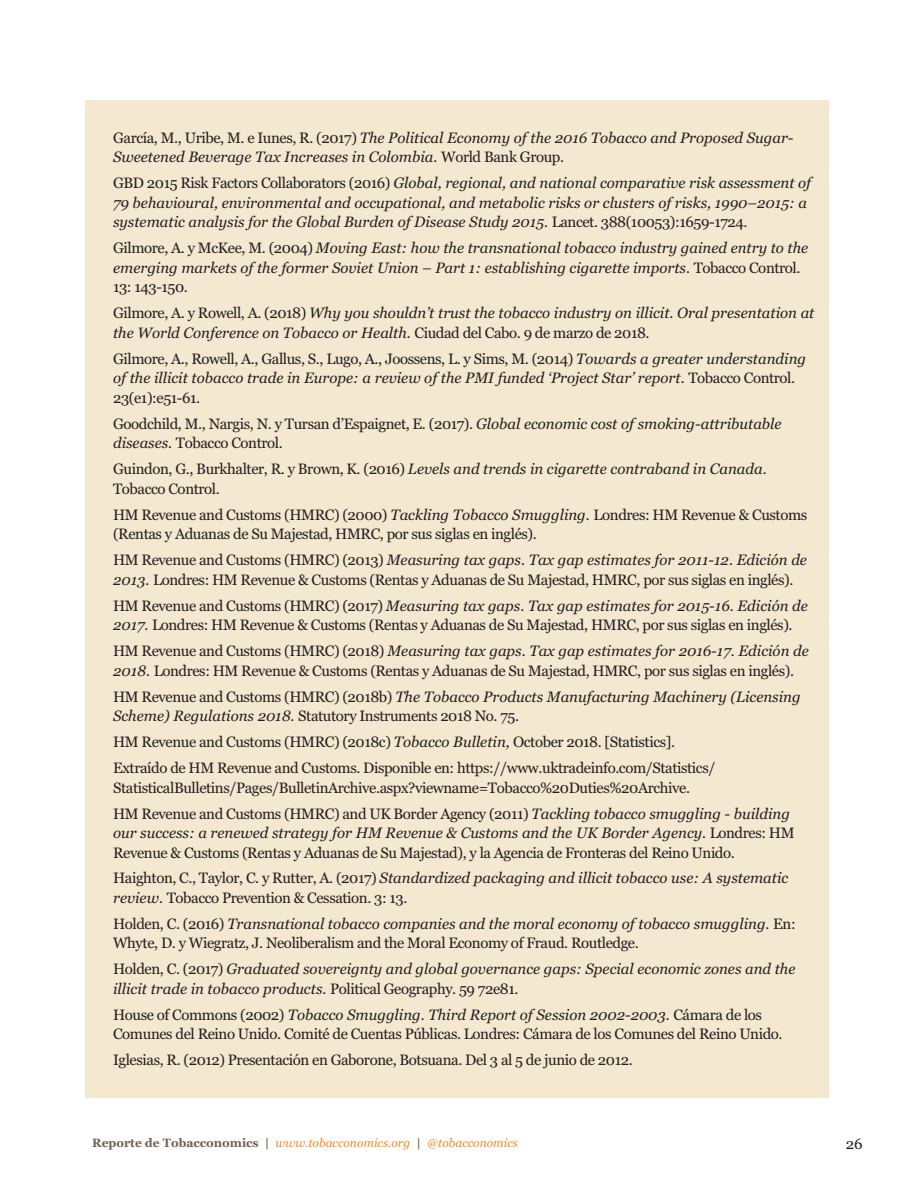
<style>
.page{position:relative;width:918px;height:1188px;background:#fff}
.page>*{position:absolute;margin:0;border:0;box-sizing:border-box;transform-origin:0 0}
.t1{font:15px/19.5px "Georgia";letter-spacing:-.025em;color:#231f20}
.t2{font:italic 15px/19.5px "Georgia";color:#231f20}
.t3{font:italic 12px "Georgia";color:#f28a20}
.s1{font-style:normal}
.s2{font-style:italic}
.s3{font-weight:700;font-style:normal;color:#716252}
</style>
<div class="page">
<div style="left:86px;top:101px;width:743px;height:997px;background:#f5e8d1"></div>
<p class="t2" style="left:113px;top:128px;width:682px"><span class="s1">García, M., Uribe, M. e Iunes, R. (2017)</span> The Political Economy of the 2016 Tobacco and Proposed Sugar-<br>Sweetened Beverage Tax Increases in Colombia. <span class="s1">World Bank Group.</span></p>
<p class="t2" style="left:113px;top:173px;width:700px"><span class="s1">GBD 2015 Risk Factors Collaborators (2016)</span> Global, regional, and national comparative risk assessment of<br>79 behavioural, environmental and occupational, and metabolic risks or clusters of risks, 1990–2015: a systematic analysis for the Global Burden of Disease Study 2015. <span class="s1">Lancet. 388(10053):1659-1724.</span></p>
<p class="t2" style="left:113px;top:238px;width:697px"><span class="s1">Gilmore, A. y McKee, M. (2004)</span> Moving East: how the transnational tobacco industry gained entry to the emerging markets of the former Soviet Union – Part 1: establishing cigarette imports. <span class="s1">Tobacco Control.<br>13: 143-150.</span></p>
<p class="t2" style="left:113px;top:303px;width:703px"><span class="s1">Gilmore, A. y Rowell, A. (2018)</span> Why you shouldn’t trust the tobacco industry on illicit. Oral presentation at the World Conference on Tobacco or Health. <span class="s1">Ciudad del Cabo. 9 de marzo de 2018.</span></p>
<p class="t2" style="left:113px;top:349px;width:695px"><span class="s1">Gilmore, A., Rowell, A., Gallus, S., Lugo, A., Joossens, L. y Sims, M. (2014)</span> Towards a greater understanding of the illicit tobacco trade in Europe: a review of the PMI funded ‘Project Star’ report. <span class="s1">Tobacco Control.<br>23(e1):e51-61.</span></p>
<p class="t1" style="left:113px;top:414px;width:670px">Goodchild, M., Nargis, N. y Tursan d’Espaignet, E. (2017). <span class="s2">Global economic cost of smoking-attributable diseases.</span> Tobacco Control.</p>
<p class="t1" style="left:113px;top:459px;width:655px">Guindon, G., Burkhalter, R. y Brown, K. (2016) <span class="s2">Levels and trends in cigarette contraband in Canada.<br></span>Tobacco Control.</p>
<p class="t1" style="left:113px;top:505px;width:696px">HM Revenue and Customs (HMRC) (2000) <span class="s2">Tackling Tobacco Smuggling.</span> Londres: HM Revenue &amp; Customs (Rentas y Aduanas de Su Majestad, HMRC, por sus siglas en inglés).</p>
<p class="t1" style="left:113px;top:550px;width:695px">HM Revenue and Customs (HMRC) (2013) <span class="s2">Measuring tax gaps. Tax gap estimates for 2011-12. Edición de<br>2013.</span> Londres: HM Revenue &amp; Customs (Rentas y Aduanas de Su Majestad, HMRC, por sus siglas en inglés).</p>
<p class="t1" style="left:113px;top:596px;width:696px">HM Revenue and Customs (HMRC) (2017) <span class="s2">Measuring tax gaps. Tax gap estimates for 2015-16. Edición de<br>2017.</span> Londres: HM Revenue &amp; Customs (Rentas y Aduanas de Su Majestad, HMRC, por sus siglas en inglés).</p>
<p class="t1" style="left:113px;top:641px;width:697px">HM Revenue and Customs (HMRC) (2018) <span class="s2">Measuring tax gaps. Tax gap estimates for 2016-17. Edición de<br>2018.</span> Londres: HM Revenue &amp; Customs (Rentas y Aduanas de Su Majestad, HMRC, por sus siglas en inglés).</p>
<p class="t2" style="left:113px;top:687px;width:689px"><span class="s1">HM Revenue and Customs (HMRC) (2018b)</span> The Tobacco Products Manufacturing Machinery (Licensing<br>Scheme) Regulations 2018. <span class="s1">Statutory Instruments 2018 No. 75.</span></p>
<p class="t1" style="left:113px;top:729px;width:604px;line-height:26px">HM Revenue and Customs (HMRC) (2018c) <span class="s2">Tobacco Bulletin,</span> October 2018. [Statistics].<br>Extraído de HM Revenue and Customs. Disponible en: https://www.uktradeinfo.com/Statistics/</p>
<p class="t1" style="left:113px;top:774px;width:678px;line-height:26px">StatisticalBulletins/Pages/BulletinArchive.aspx?viewname=Tobacco%20Duties%20Archive.<br>HM Revenue and Customs (HMRC) and UK Border Agency (2011) <span class="s2">Tackling tobacco smuggling - building</span></p>
<p class="t1" style="left:113px;top:823px;width:683px"><span class="s2">our success: a renewed strategy for HM Revenue &amp; Customs and the UK Border Agency.</span> Londres: HM<br>Revenue &amp; Customs (Rentas y Aduanas de Su Majestad), y la Agencia de Fronteras del Reino Unido.</p>
<p class="t1" style="left:113px;top:869px;width:677px">Haighton, C., Taylor, C. y Rutter, A. (2017) <span class="s2">Standardized packaging and illicit tobacco use: A systematic review.</span> Tobacco Prevention &amp; Cessation. 3: 13.</p>
<p class="t1" style="left:113px;top:914px;width:684px">Holden, C. (2016) <span class="s2">Transnational tobacco companies and the moral economy of tobacco smuggling.</span> En:<br>Whyte, D. y Wiegratz, J. Neoliberalism and the Moral Economy of Fraud. Routledge.</p>
<p class="t2" style="left:113px;top:960px;width:684px"><span class="s1">Holden, C. (2017)</span> Graduated sovereignty and global governance gaps: Special economic zones and the illicit trade in tobacco products. <span class="s1">Political Geography. 59 72e81.</span></p>
<p class="t1" style="left:113px;top:1005px;width:671px">House of Commons (2002) <span class="s2">Tobacco Smuggling. Third Report of Session 2002-2003.</span> Cámara de los<br>Comunes del Reino Unido. Comité de Cuentas Públicas. Londres: Cámara de los Comunes del Reino Unido.</p>
<p class="t1" style="left:113px;top:1050px;width:521px">Iglesias, R. (2012) Presentación en Gaborone, Botsuana. Del 3 al 5 de junio de 2012.</p>
<p class="t3" style="left:92px;top:1135px;width:427px"><span class="s3">Reporte de Tobacconomics |</span> www.tobacconomics.org <span class="s3">|</span> @tobacconomics</p>
<p class="t1" style="left:846px;top:1134px;width:18px">26</p>
</div>
